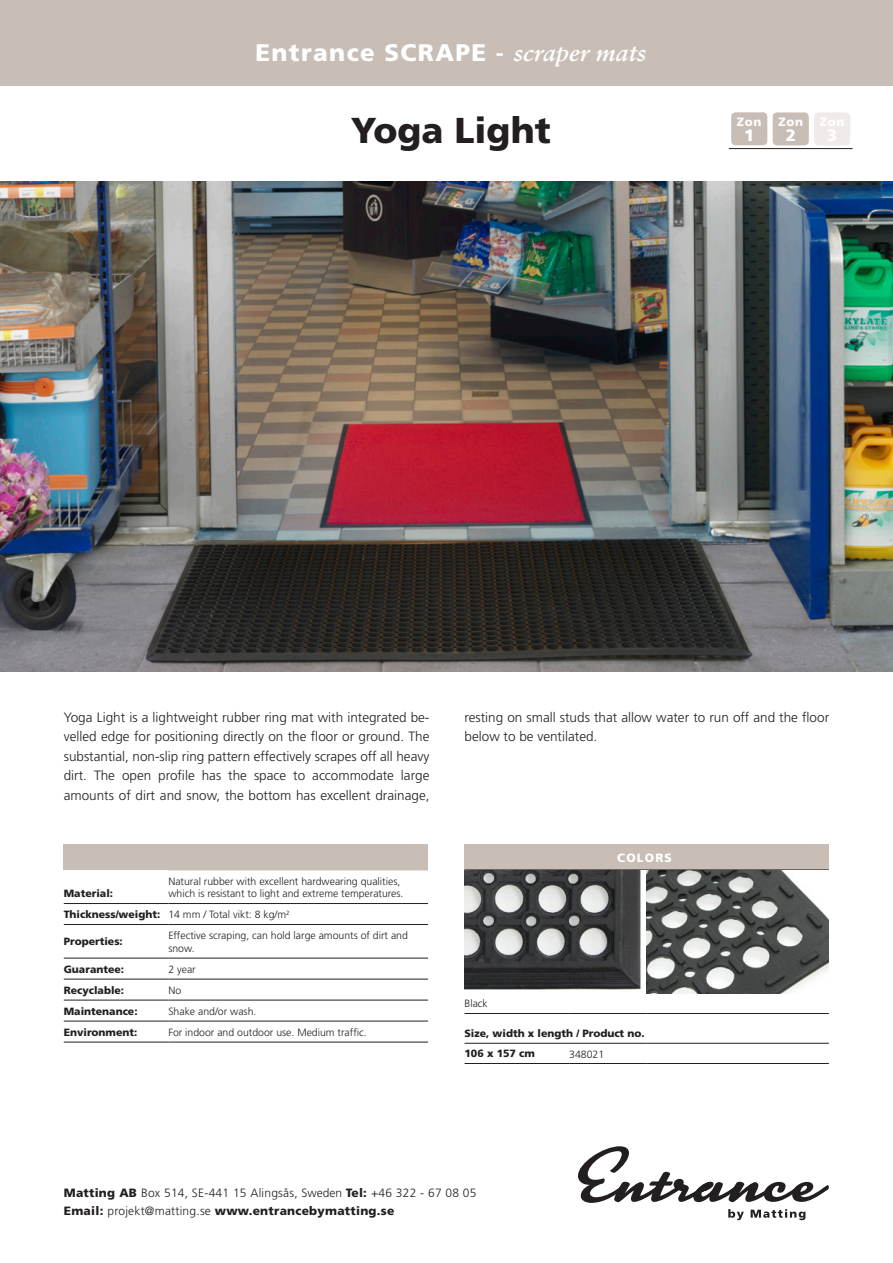
<style>
.page{position:relative;width:893px;height:1263px;background:#fff}
.page>*{position:absolute;margin:0;border:0;box-sizing:border-box;transform-origin:0 0}
.t1{font:900 36px "Frutiger";color:#231f20}
.t2{font:900 24px "Frutiger";letter-spacing:.06em;color:#fff}
.t3{font:900 16.5px "Frutiger";color:#fff}
.t4{font:300 13.5px/19.5px "Frutiger";color:#231f20;text-align:justify}
.t5{font:300 12px "Frutiger";letter-spacing:.02em;color:#231f20}
.t6{font:900 12px "Frutiger";letter-spacing:.02em;color:#231f20}
.t7{font:900 12px "Frutiger";letter-spacing:.06em;color:#fff}
.t8{font:300 10.5px/12.6px "Frutiger";color:#231f20}
.t9{font:900 10.5px "Frutiger";color:#231f20}
.s1{font-weight:700}
.s2{font-family:"Sabon";font-weight:700;font-style:italic}
.s3{font-weight:900}
.s4{font-weight:300}
</style>
<div class="page">
<div style="left:0;top:0;width:893px;height:85px;background:#c8beb6"></div>
<svg style="left:578px;top:1146px;width:251px;height:57px"></svg>
<svg style="left:728px;top:1209px;width:16px;height:11px"></svg>
<svg style="left:751px;top:1209px;width:54px;height:11px"></svg>
<img style="left:0;top:182px;width:893px;height:490px">
<div style="left:465px;top:844px;width:364px;height:26px;background:#c8beb6"></div>
<hr style="left:465px;top:993px;width:104px;height:1px;background:#231f20">
<hr style="left:569px;top:993px;width:78px;height:1px;background:#231f20">
<hr style="left:647px;top:993px;width:182px;height:1px;background:#231f20">
<hr style="left:465px;top:1043px;width:104px;height:1px;background:#231f20">
<hr style="left:569px;top:1043px;width:78px;height:1px;background:#231f20">
<hr style="left:647px;top:1043px;width:182px;height:1px;background:#231f20">
<hr style="left:465px;top:1063px;width:104px;height:1px;background:#231f20">
<hr style="left:569px;top:1063px;width:78px;height:1px;background:#231f20">
<hr style="left:647px;top:1063px;width:182px;height:1px;background:#231f20">
<hr style="left:465px;top:1013px;width:104px;height:1px;background:#231f20">
<hr style="left:569px;top:1013px;width:78px;height:1px;background:#231f20">
<hr style="left:647px;top:1013px;width:182px;height:1px;background:#231f20">
<img style="left:465px;top:870px;width:364px;height:123px">
<div style="left:64px;top:844px;width:364px;height:26px;background:#c8beb6"></div>
<hr style="left:64px;top:903px;width:104px;height:1px;background:#231f20">
<hr style="left:168px;top:903px;width:260px;height:1px;background:#231f20">
<hr style="left:64px;top:924px;width:104px;height:1px;background:#231f20">
<hr style="left:168px;top:924px;width:260px;height:1px;background:#231f20">
<hr style="left:64px;top:958px;width:104px;height:1px;background:#231f20">
<hr style="left:168px;top:958px;width:260px;height:1px;background:#231f20">
<hr style="left:64px;top:979px;width:104px;height:1px;background:#231f20">
<hr style="left:168px;top:979px;width:260px;height:1px;background:#231f20">
<hr style="left:64px;top:1000px;width:104px;height:1px;background:#231f20">
<hr style="left:168px;top:1000px;width:260px;height:1px;background:#231f20">
<hr style="left:64px;top:1021px;width:104px;height:1px;background:#231f20">
<hr style="left:168px;top:1021px;width:260px;height:1px;background:#231f20">
<hr style="left:64px;top:1042px;width:104px;height:1px;background:#231f20">
<hr style="left:168px;top:1042px;width:260px;height:1px;background:#231f20">
<hr style="left:168px;top:870px;width:260px;height:1px;background:#c8beb6">
<hr style="left:729px;top:148px;width:124px;height:1px;background:#231f20">
<div style="left:773px;top:112px;width:36px;height:33px;background:#c8beb6;border-radius:4px"></div>
<div style="left:814px;top:112px;width:36px;height:33px;background:#f0ebe9;border-radius:4px"></div>
<div style="left:731px;top:112px;width:36px;height:33px;background:#c8beb6;border-radius:4px"></div>
<p class="t2" style="left:255px;top:38px;width:392px">Entrance SCRAPE <span class="s1">-</span> <span class="s2">scraper mats</span></p>
<p class="t1" style="left:351px;top:109px;width:201px">Yoga Light</p>
<p class="t7" style="left:778px;top:114px;width:26px">Zon</p>
<p class="t7" style="left:737px;top:114px;width:26px">Zon</p>
<p class="t3" style="left:744px;top:125px;width:12px">1</p>
<p class="t3" style="left:786px;top:125px;width:12px">2</p>
<p class="t7" style="left:820px;top:114px;width:26px">Zon</p>
<p class="t3" style="left:827px;top:125px;width:12px">3</p>
<p class="t4" style="left:64px;top:707px;width:367px">Yoga Light is a lightweight rubber ring mat with integrated be&shy;velled edge for positioning directly on the floor or ground. The substantial, non-slip ring pattern effectively scrapes off all heavy dirt. The open profile has the space to accommodate large amounts of dirt and snow, the bottom has excellent drainage,</p>
<p class="t9" style="left:64px;top:887px;width:51px">Material:</p>
<p class="t8" style="left:168px;top:874px;width:237px">Natural rubber with excellent hardwearing qualities, which is resistant to light and extreme temperatures.</p>
<p class="t9" style="left:64px;top:908px;width:98px">Thickness/weight:</p>
<p class="t8" style="left:168px;top:908px;width:123px">14 mm / Total vikt: 8 kg/m<sup>2</sup></p>
<p class="t9" style="left:64px;top:935px;width:61px">Properties:</p>
<p class="t8" style="left:168px;top:929px;width:241px">Effective scraping, can hold large amounts of dirt and snow.</p>
<p class="t9" style="left:64px;top:963px;width:62px">Guarantee:</p>
<p class="t8" style="left:168px;top:963px;width:29px">2 year</p>
<p class="t9" style="left:64px;top:984px;width:62px">Recyclable:</p>
<p class="t8" style="left:168px;top:984px;width:14px">No</p>
<p class="t9" style="left:64px;top:1005px;width:75px">Maintenance:</p>
<p class="t8" style="left:168px;top:1005px;width:90px">Shake and/or wash.</p>
<p class="t9" style="left:64px;top:1026px;width:75px">Environment:</p>
<p class="t8" style="left:168px;top:1026px;width:200px">For indoor and outdoor use. Medium traffic.</p>
<p class="t4" style="left:465px;top:707px;width:366px">resting on small studs that allow water to run off and the floor below to be ventilated.</p>
<p class="t7" style="left:617px;top:850px;width:56px">COLORS</p>
<p class="t8" style="left:465px;top:997px;width:25px">Black</p>
<p class="t9" style="left:465px;top:1027px;width:182px">Size, width x length / Product no.</p>
<p class="t9" style="left:465px;top:1047px;width:72px">106 x 157 cm</p>
<p class="t8" style="left:569px;top:1047px;width:37px">348021</p>
<p class="t5" style="left:64px;top:1186px;width:414px"><span class="s3">Matting AB</span> Box 514, SE-441 15 Alingsås, Sweden <span class="s3">Tel:</span> +46 322 - 67 08 05</p>
<p class="t6" style="left:64px;top:1203px;width:332px">Email: <span class="s4">projekt@matting.se</span> www.entrancebymatting.se</p>
</div>
